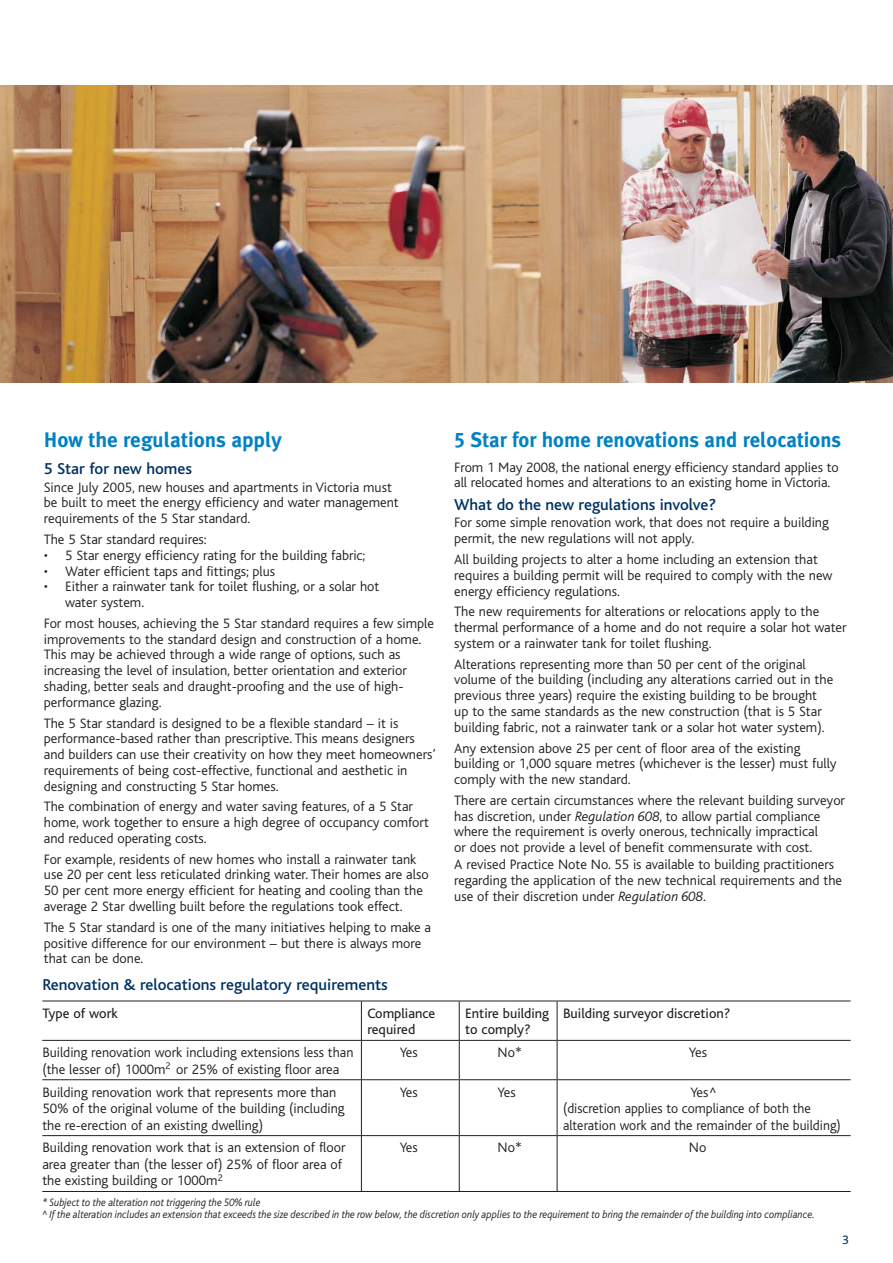
<style>
.page{position:relative;width:893px;height:1263px;background:#fff}
.page>*{position:absolute;margin:0;border:0;box-sizing:border-box;transform-origin:0 0}
.t1{font:700 21px "Meta Plus";color:#0081c4}
.t2{font:500 16.5px "Bliss";color:#003263}
.t3{font:300 14.25px/15.8px "Bliss";color:#231f20}
.t4{font:14.25px/16.5px "Bliss";color:#231f20}
.t5{font:12.75px "Bliss";color:#003263}
.t6{font:italic 300 11.25px/12px "Bliss";color:#231f20;scale:.93 1}
.s1{font-family:"Meta Plus Bold Caps";font-weight:400}
.s2{font-style:italic}
</style>
<div class="page">
<img style="left:0;top:85px;width:892px;height:298px">
<hr style="left:42px;top:1001px;width:417px;height:1px;background:#231f20">
<hr style="left:361px;top:1001px;width:1px;height:39px;background:#231f20">
<hr style="left:459px;top:1001px;width:98px;height:1px;background:#231f20">
<hr style="left:459px;top:1001px;width:1px;height:39px;background:#231f20">
<hr style="left:557px;top:1001px;width:293px;height:1px;background:#231f20">
<hr style="left:556px;top:1001px;width:1px;height:39px;background:#231f20">
<hr style="left:42px;top:1040px;width:417px;height:1px;background:#231f20">
<hr style="left:361px;top:1041px;width:1px;height:38px;background:#231f20">
<hr style="left:459px;top:1040px;width:98px;height:1px;background:#231f20">
<hr style="left:459px;top:1041px;width:1px;height:38px;background:#231f20">
<hr style="left:557px;top:1040px;width:293px;height:1px;background:#231f20">
<hr style="left:556px;top:1041px;width:1px;height:38px;background:#231f20">
<hr style="left:42px;top:1079px;width:417px;height:1px;background:#231f20">
<hr style="left:361px;top:1080px;width:1px;height:55px;background:#231f20">
<hr style="left:459px;top:1079px;width:98px;height:1px;background:#231f20">
<hr style="left:459px;top:1080px;width:1px;height:55px;background:#231f20">
<hr style="left:557px;top:1079px;width:293px;height:1px;background:#231f20">
<hr style="left:556px;top:1080px;width:1px;height:55px;background:#231f20">
<hr style="left:42px;top:1135px;width:417px;height:1px;background:#231f20">
<hr style="left:361px;top:1136px;width:1px;height:55px;background:#231f20">
<hr style="left:459px;top:1135px;width:98px;height:1px;background:#231f20">
<hr style="left:459px;top:1136px;width:1px;height:55px;background:#231f20">
<hr style="left:557px;top:1135px;width:293px;height:1px;background:#231f20">
<hr style="left:556px;top:1136px;width:1px;height:55px;background:#231f20">
<hr style="left:42px;top:1191px;width:808px;height:1px;background:#231f20">
<h1 class="t1" style="left:44px;top:430px;width:239px">How the regulations apply</h1>
<p class="t2" style="left:44px;top:462px;width:150px">5 Star for new homes</p>
<p class="t3" style="left:44px;top:480px;width:356px">Since July 2005, new houses and apartments in Victoria must be built to meet the energy efficiency and water management requirements of the 5 Star standard.</p>
<p class="t3" style="left:44px;top:532px;width:164px">The 5 Star standard requires:</p>
<p class="t3" style="left:44px;top:548px;width:323px">• 5 Star energy efficiency rating for the building fabric;</p>
<p class="t3" style="left:44px;top:563px;width:233px">• Water efficient taps and fittings; plus</p>
<p class="t3" style="left:65px;top:579px;width:316px;text-indent:-21px">• Either a rainwater tank for toilet flushing, or a solar hot water system.</p>
<p class="t3" style="left:44px;top:616px;width:391px">For most houses, achieving the 5 Star standard requires a few simple improvements to the standard design and construction of a home.<br>This may be achieved through a wide range of options, such as increasing the level of insulation, better orientation and exterior shading, better seals and draught-proofing and the use of high&shy;performance glazing.</p>
<p class="t3" style="left:44px;top:715px;width:393px">The 5 Star standard is designed to be a flexible standard – it is performance-based rather than prescriptive. This means designers and builders can use their creativity on how they meet homeowners’ requirements of being cost-effective, functional and aesthetic in designing and constructing 5 Star homes.</p>
<p class="t3" style="left:44px;top:799px;width:387px">The combination of energy and water saving features, of a 5 Star home, work together to ensure a high degree of occupancy comfort and reduced operating costs.</p>
<p class="t3" style="left:44px;top:852px;width:386px">For example, residents of new homes who install a rainwater tank use 20 per cent less reticulated drinking water. Their homes are also 50 per cent more energy efficient for heating and cooling than the average 2 Star dwelling built before the regulations took effect.</p>
<p class="t3" style="left:44px;top:920px;width:389px">The 5 Star standard is one of the many initiatives helping to make a positive difference for our environment – but there is always more that can be done.</p>
<h1 class="t1" style="left:454px;top:430px;width:388px"><span class="s1">5</span> Star for home renovations and relocations</h1>
<p class="t3" style="left:454px;top:460px;width:386px">From 1 May 2008, the national energy efficiency standard applies to all relocated homes and alterations to an existing home in Victoria.</p>
<p class="t2" style="left:454px;top:498px;width:263px">What do the new regulations involve?</p>
<p class="t3" style="left:454px;top:515px;width:376px">For some simple renovation work, that does not require a building permit, the new regulations will not apply.</p>
<p class="t3" style="left:454px;top:552px;width:379px">All building projects to alter a home including an extension that requires a building permit will be required to comply with the new energy efficiency regulations.</p>
<p class="t3" style="left:454px;top:604px;width:394px">The new requirements for alterations or relocations apply to the thermal performance of a home and do not require a solar hot water system or a rainwater tank for toilet flushing.</p>
<p class="t3" style="left:454px;top:657px;width:380px">Alterations representing more than 50 per cent of the original volume of the building (including any alterations carried out in the previous three years) require the existing building to be brought up to the same standards as the new construction (that is 5 Star building fabric, not a rainwater tank or a solar hot water system).</p>
<p class="t3" style="left:454px;top:740px;width:384px">Any extension above 25 per cent of floor area of the existing building or 1,000 square metres (whichever is the lesser) must fully comply with the new standard.</p>
<p class="t3" style="left:454px;top:793px;width:392px">There are certain circumstances where the relevant building surveyor has discretion, under <span class="s2">Regulation 608</span>, to allow partial compliance where the requirement is overly onerous, technically impractical<br>or does not provide a level of benefit commensurate with cost.<br>A revised Practice Note No. 55 is available to building practitioners regarding the application of the new technical requirements and the use of their discretion under <span class="s2">Regulation 608</span>.</p>
<p class="t2" style="left:42px;top:979px;width:347px">Renovation &amp; relocations regulatory requirements</p>
<p class="t4" style="left:42px;top:1006px;width:77px">Type of work</p>
<p class="t4" style="left:367px;top:1006px;width:69px">Compliance required</p>
<p class="t4" style="left:465px;top:1006px;width:85px">Entire building to comply?</p>
<p class="t4" style="left:563px;top:1006px;width:169px">Building surveyor discretion?</p>
<p class="t3" style="left:42px;top:1045px;width:312px;line-height:16.5px">Building renovation work including extensions less than (the lesser of) 1000m<sup>2</sup> or 25% of existing floor area</p>
<p class="t3" style="left:399px;top:1045px;width:20px">Yes</p>
<p class="t3" style="left:497px;top:1045px;width:26px">No*</p>
<p class="t3" style="left:689px;top:1045px;width:20px">Yes</p>
<p class="t3" style="left:42px;top:1084px;width:304px;line-height:16.5px">Building renovation work that represents more than<br>50% of the original volume of the building (including the re-erection of an existing dwelling)</p>
<p class="t3" style="left:399px;top:1084px;width:20px">Yes</p>
<p class="t3" style="left:497px;top:1084px;width:20px">Yes</p>
<p class="t3" style="left:563px;top:1084px;width:279px;line-height:16.5px;text-indent:127px">Yes^<br>(discretion applies to compliance of both the alteration work and the remainder of the building)</p>
<p class="t3" style="left:42px;top:1140px;width:305px;line-height:16.5px">Building renovation work that is an extension of floor area greater than (the lesser of) 25% of floor area of the existing building or 1000m<sup>2</sup></p>
<p class="t3" style="left:399px;top:1140px;width:20px">Yes</p>
<p class="t3" style="left:497px;top:1140px;width:26px">No*</p>
<p class="t3" style="left:689px;top:1140px;width:19px">No</p>
<p class="t6" style="left:42px;top:1198px;width:832px">* Subject to the alteration not triggering the 50% rule<br>^ If the alteration includes an extension that exceeds the size described in the row below, the discretion only applies to the requirement to bring the remainder of the building into compliance.</p>
<p class="t5" style="left:842px;top:1235px;width:8px">3</p>
</div>
